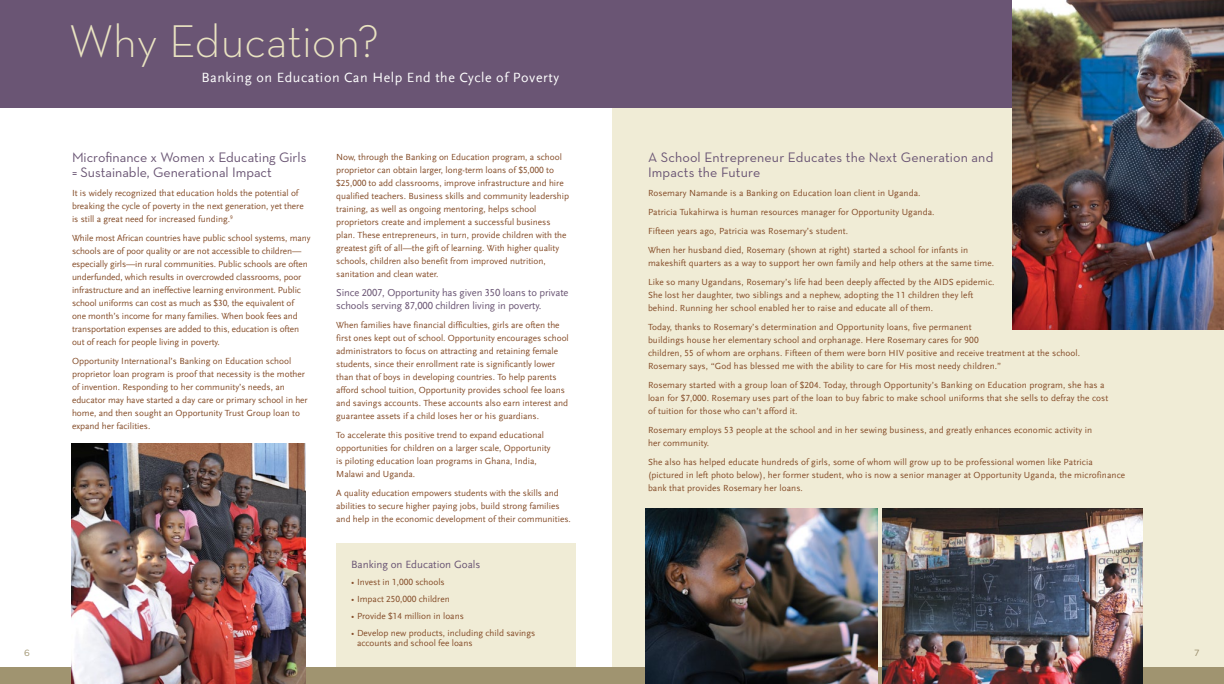
<style>
.page{position:relative;width:1224px;height:684px;background:#fff}
.page>*{position:absolute;margin:0;border:0;box-sizing:border-box;transform-origin:0 0}
.t1{font:300 46.7px "Neutraface Text";color:#e9e3c1}
.t2{font:14px/15px "Neutraface Text";color:#6a5574}
.t3{font:14px "Scala Sans LF";letter-spacing:.04em;color:#fff}
.t4{font:11px "Scala Sans LF";color:#6a5574}
.t5{font:10.5px/13px "Scala Sans LF";letter-spacing:-.01em;color:#6a5574}
.t6{font:9.2px/13px "Scala Sans LF";color:#854d29}
.t7{font:9px "Gotham";color:#a09470}
.t8{font:9px "Gotham";color:#968967}
</style>
<div class="page">
<div style="left:612px;top:0;width:612px;height:684px;background:#f0ecd6"></div>
<div style="left:0;top:0;width:1224px;height:108px;background:#6a5574"></div>
<div style="left:0;top:667px;width:1224px;height:17px;background:#a09470"></div>
<img style="left:72px;top:443px;width:234px;height:241px">
<img style="left:1013px;top:0;width:211px;height:330px">
<img style="left:646px;top:508px;width:232px;height:176px">
<img style="left:882px;top:508px;width:261px;height:176px">
<div style="left:336px;top:543px;width:240px;height:124px;background:#f0ecd6"></div>
<h1 class="t1" style="left:69px;top:12px;width:312px">Why Education?</h1>
<h2 class="t3" style="left:201px;top:70px;width:359px">Banking on Education Can Help End the Cycle of Poverty</h2>
<h2 class="t2" style="left:72px;top:149px;width:236px">Microfinance x Women x Educating Girls = Sustainable, Generational Impact</h2>
<p class="t6" style="left:72px;top:187px;width:233px">It is widely recognized that education holds the potential of breaking the cycle of poverty in the next generation, yet there is still a great need for increased funding.<sup>9</sup></p>
<p class="t6" style="left:72px;top:232px;width:240px">While most African countries have public school systems, many schools are of poor quality or are not accessible to children— especially girls—in rural communities. Public schools are often underfunded, which results in overcrowded classrooms, poor infrastructure and an ineffective learning environment. Public school uniforms can cost as much as $30, the equivalent of<br>one month’s income for many families. When book fees and transportation expenses are added to this, education is often out of reach for people living in poverty.</p>
<p class="t6" style="left:72px;top:355px;width:237px">Opportunity International’s Banking on Education school proprietor loan program is proof that necessity is the mother of invention. Responding to her community’s needs, an educator may have started a day care or primary school in her home, and then sought an Opportunity Trust Group loan to expand her facilities.</p>
<p class="t6" style="left:336px;top:150px;width:234px">Now, through the Banking on Education program, a school proprietor can obtain larger, long-term loans of $5,000 to $25,000 to add classrooms, improve infrastructure and hire qualified teachers. Business skills and community leadership training, as well as ongoing mentoring, helps school proprietors create and implement a successful business plan. These entrepreneurs, in turn, provide children with the greatest gift of all—the gift of learning. With higher quality schools, children also benefit from improved nutrition, sanitation and clean water.</p>
<p class="t5" style="left:336px;top:286px;width:234px">Since 2007, Opportunity has given 350 loans to private schools serving 87,000 children living in poverty.</p>
<p class="t6" style="left:336px;top:318px;width:234px">When families have financial difficulties, girls are often the first ones kept out of school. Opportunity encourages school administrators to focus on attracting and retaining female students, since their enrollment rate is significantly lower than that of boys in developing countries. To help parents afford school tuition, Opportunity provides school fee loans and savings accounts. These accounts also earn interest and guarantee assets if a child loses her or his guardians.</p>
<p class="t6" style="left:336px;top:428px;width:216px">To accelerate this positive trend to expand educational opportunities for children on a larger scale, Opportunity is piloting education loan programs in Ghana, India, Malawi and Uganda.</p>
<p class="t6" style="left:336px;top:486px;width:236px">A quality education empowers students with the skills and abilities to secure higher paying jobs, build strong families and help in the economic development of their communities.</p>
<p class="t4" style="left:351px;top:559px;width:131px">Banking on Education Goals</p>
<p class="t6" style="left:351px;top:576px;width:95px">• Invest in 1,000 schools</p>
<p class="t6" style="left:351px;top:593px;width:100px">• Impact 250,000 children</p>
<p class="t6" style="left:351px;top:610px;width:114px">• Provide $14 million in loans</p>
<p class="t6" style="left:357px;top:629px;width:180px;line-height:10px;text-indent:-6px">• Develop new products, including child savings accounts and school fee loans</p>
<h2 class="t2" style="left:648px;top:150px;width:347px">A School Entrepreneur Educates the Next Generation and<br>Impacts the Future</h2>
<p class="t6" style="left:648px;top:184px;width:322px;line-height:19px">Rosemary Namande is a Banking on Education loan client in Uganda.<br>Patricia Tukahirwa is human resources manager for Opportunity Uganda.<br>Fifteen years ago, Patricia was Rosemary’s student.<br>When her husband died, Rosemary (shown at right) started a school for infants in</p>
<p class="t6" style="left:648px;top:254px;width:348px;line-height:19px">makeshift quarters as a way to support her own family and help others at the same time.<br>Like so many Ugandans, Rosemary’s life had been deeply affected by the AIDS epidemic.</p>
<p class="t6" style="left:648px;top:289px;width:327px">She lost her daughter, two siblings and a nephew, adopting the 11 children they left behind. Running her school enabled her to raise and educate all of them.</p>
<p class="t6" style="left:648px;top:321px;width:434px">Today, thanks to Rosemary’s determination and Opportunity loans, five permanent<br>buildings house her elementary school and orphanage. Here Rosemary cares for 900<br>children, 55 of whom are orphans. Fifteen of them were born HIV positive and receive treatment at the school.<br>Rosemary says, “God has blessed me with the ability to care for His most needy children.”</p>
<p class="t6" style="left:648px;top:379px;width:462px">Rosemary started with a group loan of $204. Today, through Opportunity’s Banking on Education program, she has a loan for $7,000. Rosemary uses part of the loan to buy fabric to make school uniforms that she sells to defray the cost of tuition for those who can’t afford it.</p>
<p class="t6" style="left:648px;top:424px;width:446px">Rosemary employs 53 people at the school and in her sewing business, and greatly enhances economic activity in her community.</p>
<p class="t6" style="left:648px;top:456px;width:479px">She also has helped educate hundreds of girls, some of whom will grow up to be professional women like Patricia (pictured in left photo below), her former student, who is now a senior manager at Opportunity Uganda, the microfinance bank that provides Rosemary her loans.</p>
<p class="t7" style="left:24px;top:648px;width:7px">6</p>
<p class="t8" style="left:1194px;top:648px;width:7px">7</p>
</div>
